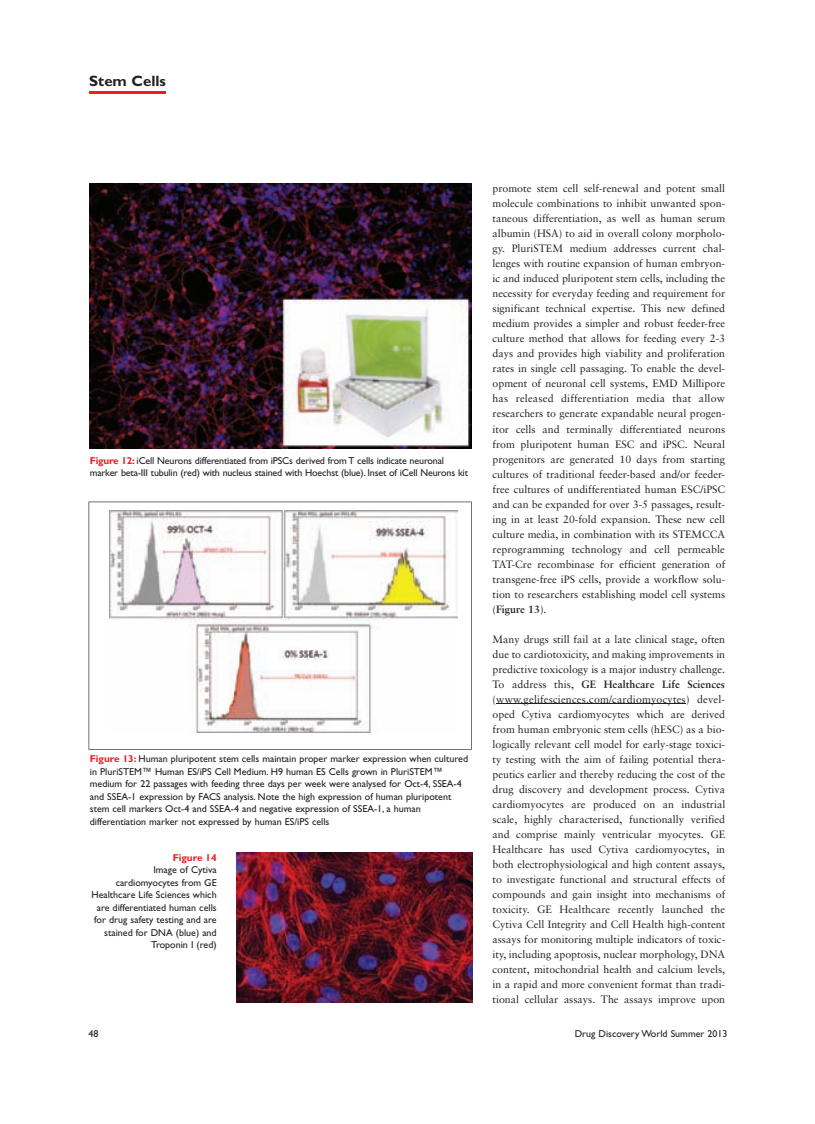
<style>
.page{position:relative;width:815px;height:1124px;background:#fff}
.page>*{position:absolute;margin:0;border:0;box-sizing:border-box;transform-origin:0 0}
.t1{font:700 15px "Gill Sans";color:#231f20}
.t2{font:10.62px/15px "Sabon";color:#231f20;text-align:justify}
.t3{font:10px/12.5px "Gill Sans";color:#231f20}
.t4{font:700 10px "Gill Sans";color:#ee1d23}
.s1{font-weight:700;color:#ee1d23}
.s2{font-weight:700}
</style>
<div class="page">
<hr style="left:496px;top:703px;width:190px;height:1px;background:#231f20">
<hr style="left:89px;top:91px;width:77px;height:2px;background:#ee1d23">
<img style="left:89px;top:183px;width:382px;height:265px">
<svg style="left:89px;top:501px;width:383px;height:248px"></svg>
<img style="left:237px;top:852px;width:235px;height:150px">
<h1 class="t1" style="left:89px;top:75px;width:78px">Stem Cells</h1>
<p class="t3" style="left:90px;top:455px;width:380px"><span class="s1">Figure 12:</span> iCell Neurons differentiated from iPSCs derived from T cells indicate neuronal marker beta-III tubulin (red) with nucleus stained with Hoechst (blue). Inset of iCell Neurons kit</p>
<p class="t3" style="left:90px;top:753px;width:380px"><span class="s1">Figure 13:</span> Human pluripotent stem cells maintain proper marker expression when cultured in PluriSTEM™ Human ES/iPS Cell Medium. H9 human ES Cells grown in PluriSTEM™ medium for 22 passages with feeding three days per week were analysed for Oct-4, SSEA-4 and SSEA-1 expression by FACS analysis. Note the high expression of human pluripotent stem cell markers Oct-4 and SSEA-4 and negative expression of SSEA-1, a human differentiation marker not expressed by human ES/iPS cells</p>
<p class="t4" style="left:173px;top:853px;width:45px">Figure 14</p>
<p class="t3" style="left:91px;top:864px;width:127px;text-align:right">Image of Cytiva cardiomyocytes from GE<br>Healthcare Life Sciences which are differentiated human cells for drug safety testing and are stained for DNA (blue) and<br>Troponin I (red)</p>
<p class="t2" style="left:493px;top:182px;width:234px">promote stem cell self-renewal and potent small molecule combinations to inhibit unwanted spon&shy;taneous differentiation, as well as human serum albumin (HSA) to aid in overall colony morpholo&shy;gy. PluriSTEM medium addresses current chal&shy;lenges with routine expansion of human embryon&shy;ic and induced pluripotent stem cells, including the necessity for everyday feeding and requirement for significant technical expertise. This new defined medium provides a simpler and robust feeder-free culture method that allows for feeding every 2-3 days and provides high viability and proliferation rates in single cell passaging. To enable the devel&shy;opment of neuronal cell systems, EMD Millipore has released differentiation media that allow researchers to generate expandable neural progen&shy;itor cells and terminally differentiated neurons from pluripotent human ESC and iPSC. Neural progenitors are generated 10 days from starting cultures of traditional feeder-based and/or feeder&shy;free cultures of undifferentiated human ESC/iPSC and can be expanded for over 3-5 passages, result&shy;ing in at least 20-fold expansion. These new cell culture media, in combination with its STEMCCA reprogramming technology and cell permeable TAT-Cre recombinase for efficient generation of transgene-free iPS cells, provide a workflow solu&shy;tion to researchers establishing model cell systems (<span class="s2">Figure 13</span>).</p>
<p class="t2" style="left:493px;top:632px;width:234px">Many drugs still fail at a late clinical stage, often due to cardiotoxicity, and making improvements in predictive toxicology is a major industry challenge.<br>To address this, <span class="s2">GE Healthcare Life Sciences </span>(www.gelifesciences.com/cardiomyocytes) devel&shy;oped Cytiva cardiomyocytes which are derived from human embryonic stem cells (hESC) as a bio&shy;logically relevant cell model for early-stage toxici&shy;ty testing with the aim of failing potential thera&shy;peutics earlier and thereby reducing the cost of the drug discovery and development process. Cytiva cardiomyocytes are produced on an industrial scale, highly characterised, functionally verified and comprise mainly ventricular myocytes. GE Healthcare has used Cytiva cardiomyocytes, in both electrophysiological and high content assays, to investigate functional and structural effects of compounds and gain insight into mechanisms of toxicity. GE Healthcare recently launched the Cytiva Cell Integrity and Cell Health high-content assays for monitoring multiple indicators of toxic&shy;ity, including apoptosis, nuclear morphology, DNA content, mitochondrial health and calcium levels, in a rapid and more convenient format than tradi&shy;tional cellular assays. The assays improve upon</p>
<p class="t3" style="left:89px;top:1028px;width:11px">48</p>
<p class="t3" style="left:575px;top:1028px;width:154px">Drug Discovery World Summer 2013</p>
</div>
